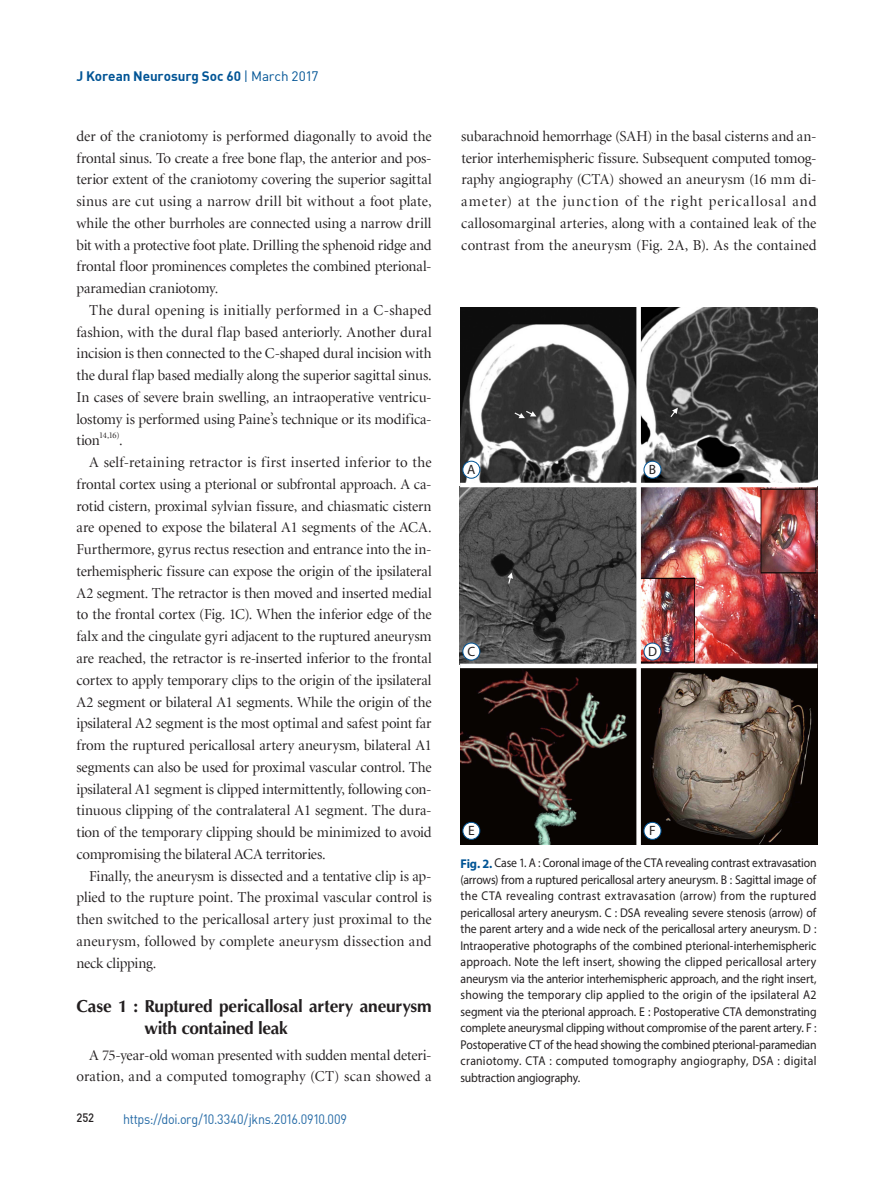
<style>
.page{position:relative;width:893px;height:1191px;background:#fff}
.page>*{position:absolute;margin:0;border:0;box-sizing:border-box;transform-origin:0 0}
.작은타이틀{font:700 17.25px/21.8px "Optima";letter-spacing:-.01em;color:#231f20}
.본문_영문_-s{font:15px/21.8px "Minion LT Display";letter-spacing:-.005em;color:#231f20;text-align:justify}
.t1{font:13.5px "DIN";letter-spacing:-.02em;color:#2369a5;scale:.93 1}
.t2{font:700 13.5px "DIN";letter-spacing:-.005em;color:#005495}
.표머리-s{font:13.5px "Myriad Pro";color:#231f20}
.표와그림제목-s{font:12.75px/16.5px "Myriad Pro";letter-spacing:.01em;color:#231f20;text-align:justify;scale:.92 1}
.t3{font:12px "Dinmed";color:#231f20;scale:.93 1}
.본문_영문_-s-2{font:8.7px "Minion LT Display";color:#231f20}
.s1{font-weight:400}
.s2{font-weight:700;color:#005495}
</style>
<div class="page">
<img style="left:460px;top:307px;width:357px;height:537px">
<div style="left:636px;top:306px;width:5px;height:539px;background:#fff"></div>
<hr style="left:460px;top:483px;width:357px;height:4px;background:#fff">
<div style="left:460px;top:663px;width:357px;height:5px;background:#fff"></div>
<div style="left:463px;top:461px;width:17px;height:17px;background:#fff;border-radius:50%"></div>
<div style="left:463px;top:461px;width:17px;height:17px;border:1px solid #005495;border-radius:50%"></div>
<div style="left:463px;top:643px;width:17px;height:17px;background:#fff;border-radius:50%"></div>
<div style="left:463px;top:643px;width:17px;height:17px;border:1px solid #005495;border-radius:50%"></div>
<div style="left:463px;top:822px;width:17px;height:17px;background:#fff;border-radius:50%"></div>
<div style="left:463px;top:822px;width:17px;height:17px;border:1px solid #005495;border-radius:50%"></div>
<div style="left:644px;top:461px;width:17px;height:17px;background:#fff;border-radius:50%"></div>
<div style="left:644px;top:461px;width:17px;height:17px;border:1px solid #005495;border-radius:50%"></div>
<div style="left:644px;top:643px;width:17px;height:17px;background:#fff;border-radius:50%"></div>
<div style="left:644px;top:643px;width:17px;height:17px;border:1px solid #005495;border-radius:50%"></div>
<div style="left:644px;top:822px;width:17px;height:17px;background:#fff;border-radius:50%"></div>
<div style="left:644px;top:822px;width:17px;height:17px;border:1px solid #005495;border-radius:50%"></div>
<p class="t2" style="left:76px;top:68px;width:244px">J Korean Neurosurg Soc 60 <span class="s1">| March 2017</span></p>
<p class="본문_영문_-s" style="left:76px;top:126px;width:357px">der of the craniotomy is performed diagonally to avoid the frontal sinus. To create a free bone flap, the anterior and pos&shy;terior extent of the craniotomy covering the superior sagittal sinus are cut using a narrow drill bit without a foot plate, while the other burrholes are connected using a narrow drill bit with a protective foot plate. Drilling the sphenoid ridge and frontal floor prominences completes the combined pterional&shy;paramedian craniotomy.</p>
<p class="본문_영문_-s" style="left:76px;top:300px;width:357px;text-indent:13px">The dural opening is initially performed in a C-shaped fashion, with the dural flap based anteriorly. Another dural incision is then connected to the C-shaped dural incision with the dural flap based medially along the superior sagittal sinus.<br>In cases of severe brain swelling, an intraoperative ventricu&shy;lostomy is performed using Paine’s technique or its modifica&shy;tion</p>
<p class="본문_영문_-s-2" style="left:99px;top:431px;width:22px">14,16)</p>
<p class="본문_영문_-s" style="left:119px;top:430px;width:5px">.</p>
<p class="본문_영문_-s" style="left:76px;top:452px;width:357px;text-indent:13px">A self-retaining retractor is first inserted inferior to the frontal cortex using a pterional or subfrontal approach. A ca&shy;rotid cistern, proximal sylvian fissure, and chiasmatic cistern are opened to expose the bilateral A1 segments of the ACA.<br>Furthermore, gyrus rectus resection and entrance into the in&shy;terhemispheric fissure can expose the origin of the ipsilateral A2 segment. The retractor is then moved and inserted medial to the frontal cortex (Fig. 1C). When the inferior edge of the falx and the cingulate gyri adjacent to the ruptured aneurysm are reached, the retractor is re-inserted inferior to the frontal cortex to apply temporary clips to the origin of the ipsilateral A2 segment or bilateral A1 segments. While the origin of the ipsilateral A2 segment is the most optimal and safest point far from the ruptured pericallosal artery aneurysm, bilateral A1 segments can also be used for proximal vascular control. The ipsilateral A1 segment is clipped intermittently, following con&shy;tinuous clipping of the contralateral A1 segment. The dura&shy;tion of the temporary clipping should be minimized to avoid compromising the bilateral ACA territories.</p>
<p class="본문_영문_-s" style="left:76px;top:865px;width:357px;text-indent:13px">Finally, the aneurysm is dissected and a tentative clip is ap&shy;plied to the rupture point. The proximal vascular control is then switched to the pericallosal artery just proximal to the aneurysm, followed by complete aneurysm dissection and neck clipping.</p>
<p class="작은타이틀" style="left:145px;top:995px;width:289px;text-indent:-68px">Case 1 : Ruptured pericallosal artery aneurysm with contained leak</p>
<p class="본문_영문_-s" style="left:76px;top:1044px;width:357px;text-align:right">A 75-year-old woman presented with sudden mental deteri&shy;oration, and a computed tomography (CT) scan showed a</p>
<p class="t3" style="left:77px;top:1109px;width:20px">252</p>
<p class="t1" style="left:123px;top:1110px;width:242px">https://doi.org/10.3340/jkns.2016.0910.009</p>
<p class="본문_영문_-s" style="left:461px;top:126px;width:357px">subarachnoid hemorrhage (SAH) in the basal cisterns and an&shy;terior interhemispheric fissure. Subsequent computed tomog&shy;raphy angiography (CTA) showed an aneurysm (16 mm di&shy;ameter) at the junction of the right pericallosal and callosomarginal arteries, along with a contained leak of the contrast from the aneurysm (Fig. 2A, B). As the contained</p>
<p class="표머리-s" style="left:467px;top:461px;width:10px">A</p>
<p class="표머리-s" style="left:649px;top:461px;width:9px">B</p>
<p class="표머리-s" style="left:467px;top:643px;width:9px">C</p>
<p class="표머리-s" style="left:648px;top:643px;width:10px">D</p>
<p class="표머리-s" style="left:468px;top:822px;width:8px">E</p>
<p class="표머리-s" style="left:649px;top:822px;width:8px">F</p>
<p class="표와그림제목-s" style="left:460px;top:854px;width:388px"><span class="s2">Fig. 2.</span> Case 1. A : Coronal image of the CTA revealing contrast extravasation (arrows) from a ruptured pericallosal artery aneurysm. B : Sagittal image of the CTA revealing contrast extravasation (arrow) from the ruptured pericallosal artery aneurysm. C : DSA revealing severe stenosis (arrow) of the parent artery and a wide neck of the pericallosal artery aneurysm. D :<br>Intraoperative photographs of the combined pterional-interhemispheric approach. Note the left insert, showing the clipped pericallosal artery aneurysm via the anterior interhemispheric approach, and the right insert, showing the temporary clip applied to the origin of the ipsilateral A2 segment via the pterional approach. E : Postoperative CTA demonstrating complete aneurysmal clipping without compromise of the parent artery. F :<br>Postoperative CT of the head showing the combined pterional-paramedian craniotomy. CTA : computed tomography angiography, DSA : digital subtraction angiography.</p>
</div>
